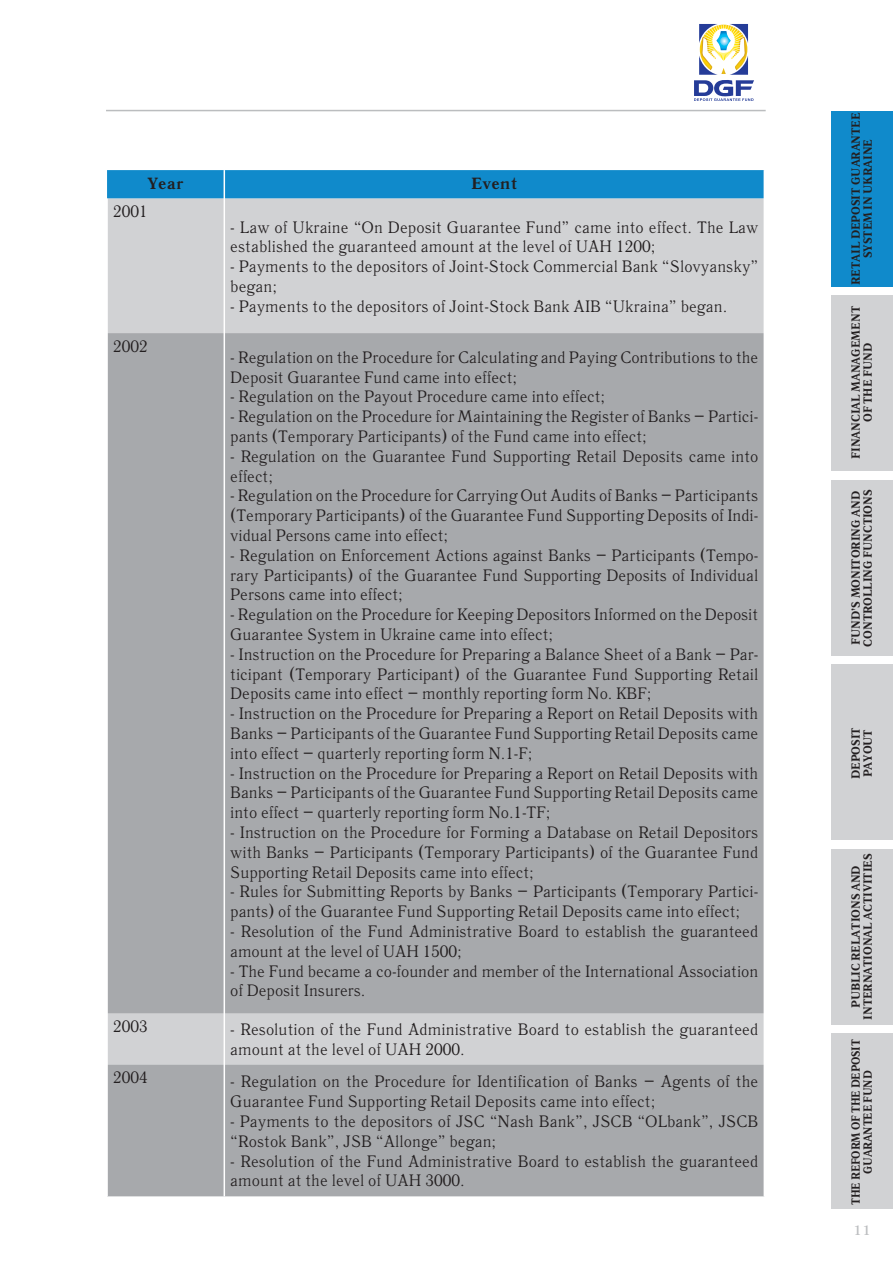
<style>
.page{position:relative;width:893px;height:1263px;background:#fff}
.page>*{position:absolute;margin:0;border:0;box-sizing:border-box;transform-origin:0 0}
.t1{font:16.5px/19.8px "Quant Antiqua C";letter-spacing:-.005em;color:#231f20}
.t2{font:700 16.5px "Quant Antiqua C";color:#231f20}
.t3{font:13.5px "Garamond Book C";color:#bbbdbf}
.t4{font:700 12px/12px "Quant Antiqua C";letter-spacing:-.01em;color:#231f20;text-align:center;scale:.94 1}
.t5{font:700 12px/12px "Quant Antiqua C";letter-spacing:-.01em;color:#231f20;text-align:center;scale:.9 1}
</style>
<div class="page">
<div style="left:831px;top:1033px;width:62px;height:176px;background:#d1d2d4"></div>
<div style="left:831px;top:848px;width:62px;height:176px;background:#d1d2d4"></div>
<div style="left:831px;top:664px;width:62px;height:176px;background:#d1d2d4"></div>
<div style="left:831px;top:480px;width:62px;height:175px;background:#d1d2d4"></div>
<div style="left:831px;top:295px;width:62px;height:176px;background:#d1d2d4"></div>
<div style="left:831px;top:111px;width:62px;height:176px;background:#108acb"></div>
<hr style="left:106px;top:110px;width:660px;height:1px;background:#bbbdbf">
<svg style="left:694px;top:24px;width:60px;height:77px"></svg>
<div style="left:108px;top:199px;width:656px;height:865px;background:#d1d2d4"></div>
<div style="left:108px;top:333px;width:656px;height:680px;background:#a7a9ac"></div>
<div style="left:108px;top:1064px;width:656px;height:132px;background:#a7a9ac"></div>
<svg style="left:107px;top:170px;width:657px;height:29px;background:#168ccb"></svg>
<hr style="left:224px;top:199px;width:1px;height:134px;background:#fff">
<hr style="left:224px;top:333px;width:1px;height:680px;background:#fff">
<hr style="left:224px;top:1013px;width:1px;height:51px;background:#fff">
<hr style="left:224px;top:1064px;width:1px;height:132px;background:#fff">
<p class="t2" style="left:148px;top:177px;width:38px">Year</p>
<p class="t2" style="left:471px;top:177px;width:48px">Event</p>
<p class="t1" style="left:113px;top:203px;width:36px">2001</p>
<p class="t1" style="left:113px;top:338px;width:36px">2002</p>
<p class="t1" style="left:230px;top:219px;width:530px">- Law of Ukraine “On Deposit Guarantee Fund” came into effect. The Law established the guaranteed amount at the level of UAH 1200;</p>
<p class="t1" style="left:230px;top:258px;width:530px">- Payments to the depositors of Joint-Stock Commercial Bank “Slovyansky” began;</p>
<p class="t1" style="left:230px;top:298px;width:498px">- Payments to the depositors of Joint-Stock Bank АIB “Ukraina” began.</p>
<p class="t1" style="left:230px;top:349px;width:529px">- Regulation on the Procedure for Calculating and Paying Contributions to the<br>Deposit Guarantee Fund came into effect;</p>
<p class="t1" style="left:230px;top:388px;width:376px">- Regulation on the Payout Procedure came into effect;</p>
<p class="t1" style="left:230px;top:408px;width:530px">- Regulation on the Procedure for Maintaining the Register of Banks – Partici&shy;pants (Temporary Participants) of the Fund came into effect;</p>
<p class="t1" style="left:230px;top:448px;width:529px">- Regulation on the Guarantee Fund Supporting Retail Deposits came into effect;</p>
<p class="t1" style="left:230px;top:487px;width:530px;text-align:justify">- Regulation on the Procedure for Carrying Out Audits of Banks – Participants (Temporary Participants) of the Guarantee Fund Supporting Deposits of Indi&shy;vidual Persons came into effect;</p>
<p class="t1" style="left:230px;top:547px;width:530px;text-align:justify">- Regulation on Enforcement Actions against Banks – Participants (Tempo&shy;rary Participants) of the Guarantee Fund Supporting Deposits of Individual Persons came into effect;</p>
<p class="t1" style="left:230px;top:606px;width:529px">- Regulation on the Procedure for Keeping Depositors Informed on the Deposit<br>Guarantee System in Ukraine came into effect;</p>
<p class="t1" style="left:230px;top:646px;width:530px;text-align:justify">- Instruction on the Procedure for Preparing a Balance Sheet of a Bank – Par&shy;ticipant (Temporary Participant) of the Guarantee Fund Supporting Retail Deposits came into effect – monthly reporting form No. KBF;</p>
<p class="t1" style="left:230px;top:705px;width:529px;text-align:justify">- Instruction on the Procedure for Preparing a Report on Retail Deposits with Banks – Participants of the Guarantee Fund Supporting Retail Deposits came into effect – quarterly reporting form N.1-F;</p>
<p class="t1" style="left:230px;top:765px;width:529px;text-align:justify">- Instruction on the Procedure for Preparing a Report on Retail Deposits with Banks – Participants of the Guarantee Fund Supporting Retail Deposits came into effect – quarterly reporting form No.1-ТF;</p>
<p class="t1" style="left:230px;top:824px;width:530px;text-align:justify">- Instruction on the Procedure for Forming a Database on Retail Depositors with Banks – Participants (Temporary Participants) of the Guarantee Fund Supporting Retail Deposits came into effect;</p>
<p class="t1" style="left:230px;top:883px;width:529px">- Rules for Submitting Reports by Banks – Participants (Temporary Partici&shy;pants) of the Guarantee Fund Supporting Retail Deposits came into effect;</p>
<p class="t1" style="left:230px;top:923px;width:529px">- Resolution of the Fund Administrative Board to establish the guaranteed amount at the level of UAH 1500;</p>
<p class="t1" style="left:230px;top:963px;width:530px">- The Fund became a co-founder and member of the International Association of Deposit Insurers.</p>
<p class="t1" style="left:113px;top:1018px;width:36px">2003</p>
<p class="t1" style="left:230px;top:1021px;width:529px">- Resolution of the Fund Administrative Board to establish the guaranteed amount at the level of UAH 2000.</p>
<p class="t1" style="left:113px;top:1069px;width:36px">2004</p>
<p class="t1" style="left:230px;top:1073px;width:530px">- Regulation on the Procedure for Identification of Banks – Agents of the<br>Guarantee Fund Supporting Retail Deposits came into effect;</p>
<p class="t1" style="left:230px;top:1113px;width:530px">- Payments to the depositors of JSC “Nash Bank”, JSCB “OLbank”, JSCB “Rostok Bank”, JSB “Allonge” began;</p>
<p class="t1" style="left:230px;top:1152px;width:529px">- Resolution of the Fund Administrative Board to establish the guaranteed amount at the level of UAH 3000.</p>
<p class="t4" style="left:851px;top:285px;width:185px;rotate:-90deg">RETAIL DEPOSIT GUARANTEE<br>SYSTEM IN UKRAINE</p>
<p class="t4" style="left:851px;top:459px;width:164px;rotate:-90deg">FINANCIAL MANAGEMENT<br>OF THE FUND</p>
<p class="t4" style="left:851px;top:646px;width:169px;text-align:left;rotate:-90deg">FUND’S MONITORING AND<br>CONTROLLING FUNCTIONS</p>
<p class="t4" style="left:851px;top:779px;width:57px;text-align:left;rotate:-90deg">DEPOSIT<br>PAYOUT</p>
<p class="t4" style="left:851px;top:1020px;width:179px;rotate:-90deg">PUBLIC RELATIONS AND<br>INTERNATIONAL ACTIVITIES</p>
<p class="t5" style="left:851px;top:1205px;width:186px;rotate:-90deg">THE REFORM OF THE DEPOSIT<br>GUARANTEE FUND</p>
<p class="t3" style="left:853px;top:1225px;width:19px">11</p>
</div>
